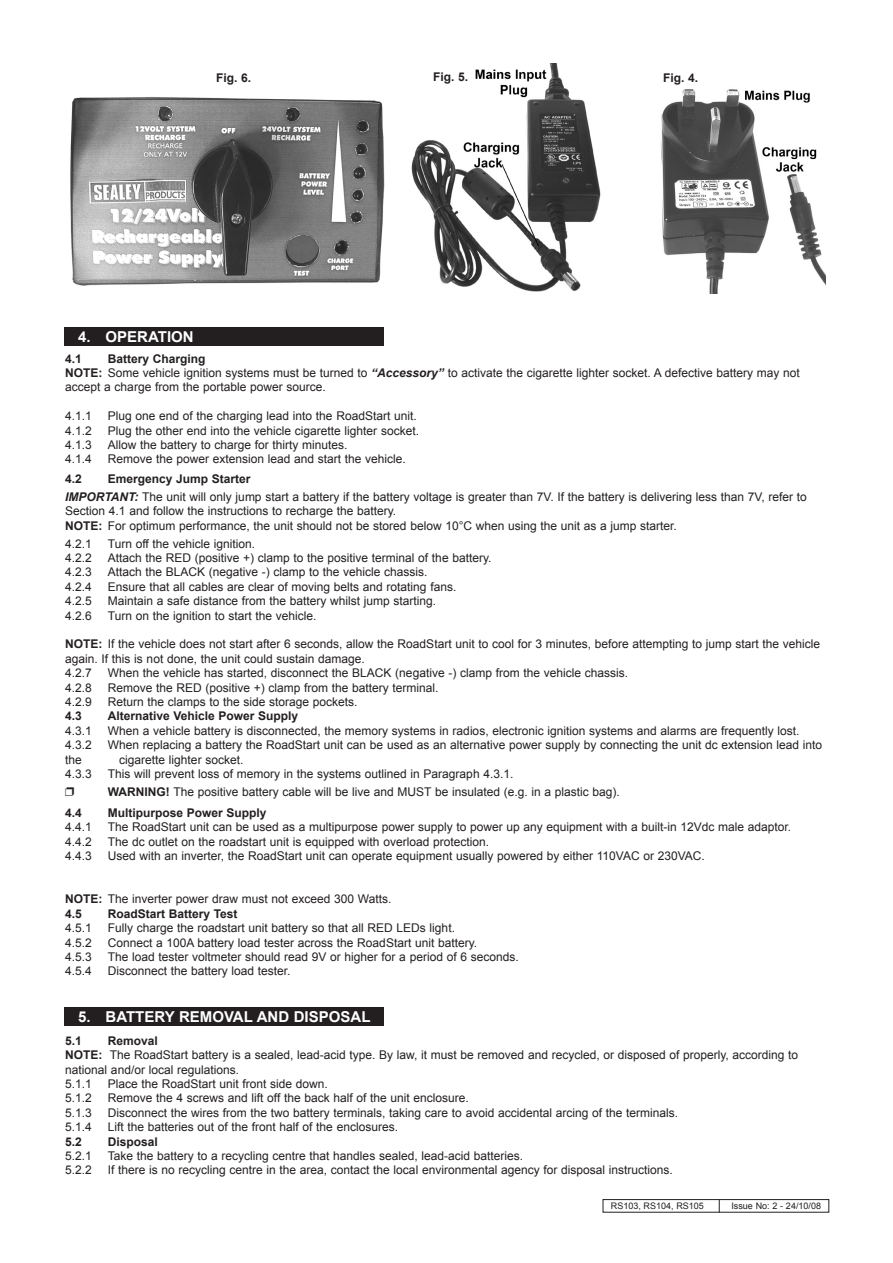
<style>
.page{position:relative;width:893px;height:1263px;background:#fff}
.page>*{position:absolute;margin:0;border:0;box-sizing:border-box;transform-origin:0 0}
.t1{font:700 15px "Arial";color:#fff}
.t2{font:12px/14.4px "Arial";color:#231f20}
.t3{font:700 12px "Arial";color:#231f20}
.t4{font:9px "Arial";color:#231f20}
.s1{font-weight:700}
.s2{font-weight:700;font-style:italic}
</style>
<div class="page">
<div style="left:64px;top:1008px;width:320px;height:18px;background:#231f20"></div>
<div style="left:64px;top:327px;width:320px;height:18px;background:#231f20"></div>
<img style="left:411px;top:64px;width:190px;height:228px">
<div style="left:432px;top:71px;width:38px;height:15px;background:#fff"></div>
<img style="left:660px;top:89px;width:166px;height:204px">
<img style="left:70px;top:97px;width:315px;height:189px">
<div style="left:603px;top:1199px;width:226px;height:13px;border:1px solid #231f20"></div>
<svg style="left:719px;top:1199px;width:1px;height:13px"></svg>
<p class="t3" style="left:216px;top:70px;width:37px">Fig. 6.</p>
<p class="t3" style="left:433px;top:69px;width:37px">Fig. 5.</p>
<p class="t3" style="left:663px;top:70px;width:37px">Fig. 4.</p>
<p class="t1" style="left:78px;top:326px;width:115px">4. OPERATION</p>
<p class="t3" style="left:65px;top:350px;width:18px">4.1</p>
<p class="t3" style="left:108px;top:350px;width:99px">Battery Charging</p>
<p class="t2" style="left:65px;top:366px;width:736px"><span class="s1">NOTE:</span> Some vehicle ignition systems must be turned to <span class="s2">“Accessory”</span> to activate the cigarette lighter socket. A defective battery may not accept a charge from the portable power source.</p>
<p class="t2" style="left:65px;top:409px;width:28px">4.1.1</p>
<p class="t2" style="left:108px;top:409px;width:310px">Plug one end of the charging lead into the RoadStart unit.</p>
<p class="t2" style="left:65px;top:423px;width:28px">4.1.2</p>
<p class="t2" style="left:108px;top:423px;width:313px">Plug the other end into the vehicle cigarette lighter socket.</p>
<p class="t2" style="left:65px;top:438px;width:28px">4.1.3</p>
<p class="t2" style="left:108px;top:438px;width:241px">Allow the battery to charge for thirty minutes.</p>
<p class="t2" style="left:65px;top:452px;width:28px">4.1.4</p>
<p class="t2" style="left:108px;top:452px;width:300px">Remove the power extension lead and start the vehicle.</p>
<p class="t3" style="left:65px;top:471px;width:18px">4.2</p>
<p class="t3" style="left:108px;top:471px;width:144px">Emergency Jump Starter</p>
<p class="t2" style="left:65px;top:489px;width:743px"><span class="s2">IMPORTANT:</span> The unit will only jump start a battery if the battery voltage is greater than 7V. If the battery is delivering less than 7V, refer to<br>Section 4.1 and follow the instructions to recharge the battery.</p>
<p class="t2" style="left:65px;top:518px;width:613px"><span class="s1">NOTE:</span> For optimum performance, the unit should not be stored below 10°C when using the unit as a jump starter.</p>
<p class="t2" style="left:65px;top:536px;width:28px">4.2.1</p>
<p class="t2" style="left:108px;top:536px;width:149px">Turn off the vehicle ignition.</p>
<p class="t2" style="left:65px;top:551px;width:28px">4.2.2</p>
<p class="t2" style="left:108px;top:551px;width:385px">Attach the RED (positive +) clamp to the positive terminal of the battery.</p>
<p class="t2" style="left:65px;top:565px;width:28px">4.2.3</p>
<p class="t2" style="left:108px;top:565px;width:321px">Attach the BLACK (negative -) clamp to the vehicle chassis.</p>
<p class="t2" style="left:65px;top:579px;width:28px">4.2.4</p>
<p class="t2" style="left:108px;top:579px;width:350px">Ensure that all cables are clear of moving belts and rotating fans.</p>
<p class="t2" style="left:65px;top:594px;width:28px">4.2.5</p>
<p class="t2" style="left:108px;top:594px;width:330px">Maintain a safe distance from the battery whilst jump starting.</p>
<p class="t2" style="left:65px;top:608px;width:28px">4.2.6</p>
<p class="t2" style="left:108px;top:608px;width:210px">Turn on the ignition to start the vehicle.</p>
<p class="t2" style="left:65px;top:637px;width:756px"><span class="s1">NOTE:</span> If the vehicle does not start after 6 seconds, allow the RoadStart unit to cool for 3 minutes, before attempting to jump start the vehicle again. If this is not done, the unit could sustain damage.</p>
<p class="t2" style="left:65px;top:666px;width:28px">4.2.7</p>
<p class="t2" style="left:108px;top:666px;width:522px">When the vehicle has started, disconnect the BLACK (negative -) clamp from the vehicle chassis.</p>
<p class="t2" style="left:65px;top:680px;width:28px">4.2.8</p>
<p class="t2" style="left:108px;top:680px;width:332px">Remove the RED (positive +) clamp from the battery terminal.</p>
<p class="t2" style="left:65px;top:695px;width:28px">4.2.9</p>
<p class="t2" style="left:108px;top:695px;width:251px">Return the clamps to the side storage pockets.</p>
<p class="t3" style="left:65px;top:708px;width:18px">4.3</p>
<p class="t3" style="left:108px;top:708px;width:192px">Alternative Vehicle Power Supply</p>
<p class="t2" style="left:65px;top:723px;width:28px">4.3.1</p>
<p class="t2" style="left:108px;top:723px;width:693px">When a vehicle battery is disconnected, the memory systems in radios, electronic ignition systems and alarms are frequently lost.</p>
<p class="t2" style="left:65px;top:738px;width:28px">4.3.2</p>
<p class="t2" style="left:108px;top:738px;width:716px">When replacing a battery the RoadStart unit can be used as an alternative power supply by connecting the unit dc extension lead into</p>
<p class="t2" style="left:65px;top:752px;width:18px">the</p>
<p class="t2" style="left:119px;top:752px;width:126px">cigarette lighter socket.</p>
<p class="t2" style="left:65px;top:767px;width:28px">4.3.3</p>
<p class="t2" style="left:108px;top:767px;width:407px">This will prevent loss of memory in the systems outlined in Paragraph 4.3.1.</p>
<p class="t2" style="left:108px;top:785px;width:514px"><span class="s1">WARNIN G!</span> The positive battery cable will be live and MUST be insulated (e.g. in a plastic bag).</p>
<p class="t3" style="left:65px;top:805px;width:18px">4.4</p>
<p class="t3" style="left:108px;top:805px;width:160px">Multipurpose Power Supply</p>
<p class="t2" style="left:65px;top:820px;width:28px">4.4.1</p>
<p class="t2" style="left:108px;top:820px;width:685px">The RoadStart unit can be used as a multipurpose power supply to power up any equipment with a built-in 12Vdc male adaptor.</p>
<p class="t2" style="left:65px;top:834px;width:28px">4.4.2</p>
<p class="t2" style="left:108px;top:834px;width:383px">The dc outlet on the roadstart unit is equipped with overload protection.</p>
<p class="t2" style="left:65px;top:849px;width:28px">4.4.3</p>
<p class="t2" style="left:108px;top:849px;width:598px">Used with an inverter, the RoadStart unit can operate equipment usually powered by either 110VAC or 230VAC.</p>
<p class="t2" style="left:65px;top:892px;width:328px"><span class="s1">NOTE:</span> The inverter power draw must not exceed 300 Watts.</p>
<p class="t3" style="left:65px;top:906px;width:18px">4.5</p>
<p class="t3" style="left:108px;top:906px;width:131px">RoadStart Battery Test</p>
<p class="t2" style="left:65px;top:921px;width:28px">4.5.1</p>
<p class="t2" style="left:108px;top:921px;width:349px">Fully charge the roadstart unit battery so that all RED LEDs light.</p>
<p class="t2" style="left:65px;top:935px;width:28px">4.5.2</p>
<p class="t2" style="left:108px;top:935px;width:371px">Connect a 100A battery load tester across the RoadStart unit battery.</p>
<p class="t2" style="left:65px;top:950px;width:28px">4.5.3</p>
<p class="t2" style="left:108px;top:950px;width:412px">The load tester voltmeter should read 9V or higher for a period of 6 seconds.</p>
<p class="t2" style="left:65px;top:964px;width:28px">4.5.4</p>
<p class="t2" style="left:108px;top:964px;width:184px">Disconnect the battery load tester.</p>
<p class="t1" style="left:78px;top:1007px;width:294px">5. BATTERY REMOVAL AND DISPOSAL</p>
<p class="t3" style="left:65px;top:1033px;width:18px">5.1</p>
<p class="t3" style="left:108px;top:1033px;width:52px">Removal</p>
<p class="t2" style="left:65px;top:1048px;width:734px"><span class="s1">NOTE:</span> The RoadStart battery is a sealed, lead-acid type. By law, it must be removed and recycled, or disposed of properly, according to national and/or local regulations.</p>
<p class="t2" style="left:65px;top:1077px;width:28px">5.1.1</p>
<p class="t2" style="left:108px;top:1077px;width:222px">Place the RoadStart unit front side down.</p>
<p class="t2" style="left:65px;top:1091px;width:28px">5.1.2</p>
<p class="t2" style="left:108px;top:1091px;width:362px">Remove the 4 screws and lift off the back half of the unit enclosure.</p>
<p class="t2" style="left:65px;top:1105px;width:28px">5.1.3</p>
<p class="t2" style="left:108px;top:1105px;width:572px">Disconnect the wires from the two battery terminals, taking care to avoid accidental arcing of the terminals.</p>
<p class="t2" style="left:65px;top:1120px;width:28px">5.1.4</p>
<p class="t2" style="left:108px;top:1120px;width:292px">Lift the batteries out of the front half of the enclosures.</p>
<p class="t3" style="left:65px;top:1133px;width:18px">5.2</p>
<p class="t3" style="left:108px;top:1133px;width:52px">Disposal</p>
<p class="t2" style="left:65px;top:1149px;width:28px">5.2.1</p>
<p class="t2" style="left:108px;top:1149px;width:417px">Take the battery to a recycling centre that handles sealed, lead-acid batteries.</p>
<p class="t2" style="left:65px;top:1163px;width:28px">5.2.2</p>
<p class="t2" style="left:108px;top:1163px;width:566px">If there is no recycling centre in the area, contact the local environmental agency for disposal instructions.</p>
<p class="t4" style="left:611px;top:1200px;width:95px">RS103, RS104, RS105</p>
<p class="t4" style="left:731px;top:1200px;width:91px">Issue No: 2 - 24/10/08</p>
</div>
